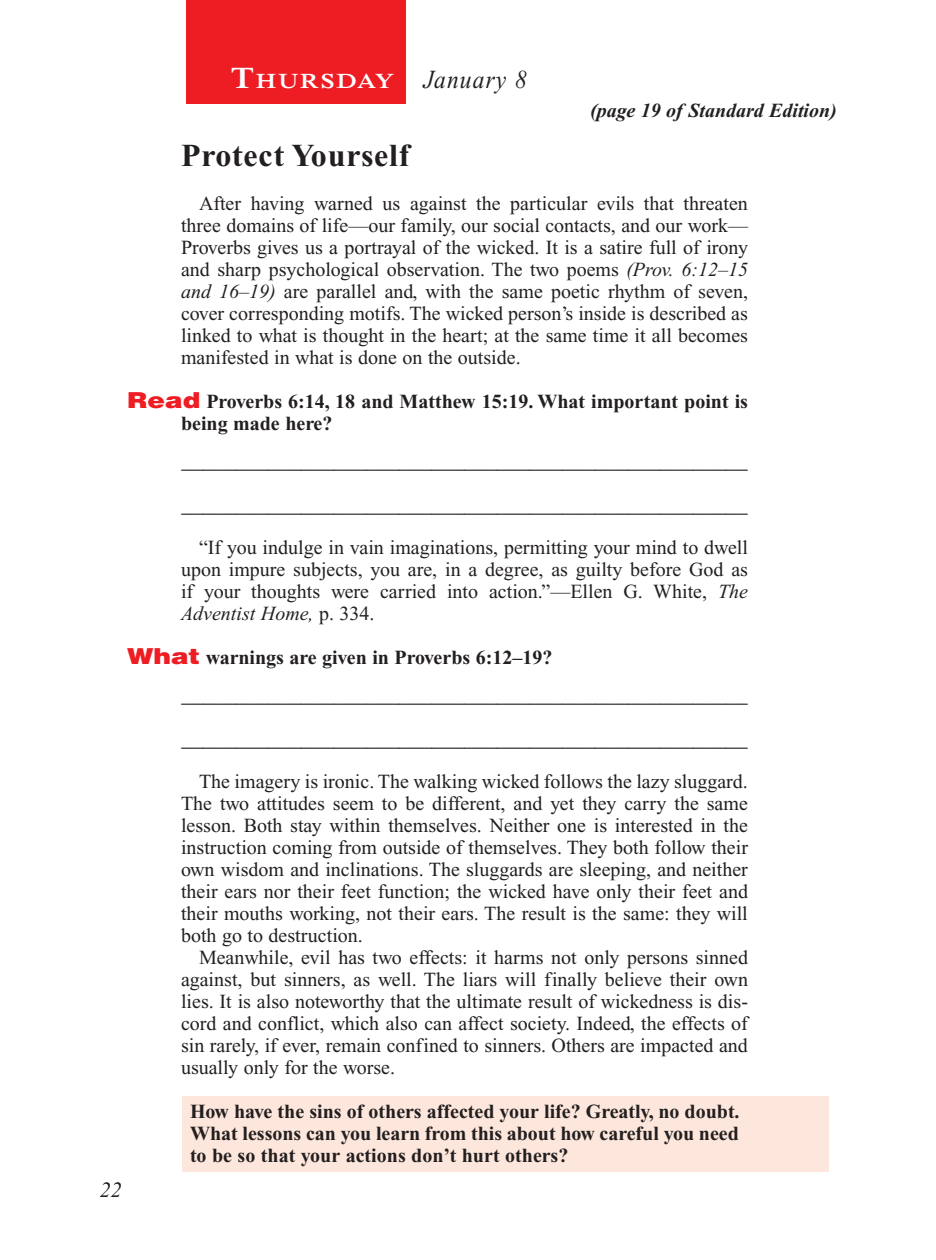
<style>
.page{position:relative;width:936px;height:1260px;background:#fff}
.page>*{position:absolute;margin:0;border:0;box-sizing:border-box;transform-origin:0 0}
.Head{font:700 32px "Times New Roman PS Std";letter-spacing:.025em;color:#231f20}
.Lesson_Dates{font:italic 26px "Times New Roman PS Std";letter-spacing:.05em;color:#231f20;scale:.9 1}
.Blank_Lines_SB{font:22px "Times New Roman PS Std";color:#231f20}
.Blank_Lines{font:22px "Times New Roman PS Std";color:#231f20}
.t1{font:italic 22px "Times New Roman PS Std";color:#231f20}
.Daily_Header{font:600 21px "Times NRMT Std";letter-spacing:.07em;color:#fff;scale:1.1 1}
.Body{font:20px/22px "Times New Roman PS Std";color:#231f20;text-align:justify}
.x-screened_box-text{font:700 20px/22px "Times New Roman PS Std";color:#231f20;text-align:justify}
.Question{font:700 20px/22px "Times New Roman PS Std";color:#231f20}
.Page_from_SE{font:italic 700 20px "Times New Roman PS Std";color:#231f20}
.s1{font-size:30px}
.s2{font-style:italic}
.s3{font-family:"Helvetica LT Std";font-weight:900;font-size:22px;color:#ee1d23}
</style>
<div class="page">
<div style="left:186px;top:0;width:220px;height:103px;background:#ee1d23"></div>
<div style="left:183px;top:1096px;width:646px;height:76px;background:#fde7dc"></div>
<p class="Daily_Header" style="left:231px;top:69px;width:150px"><span class="s1">T</span>HURSDAY</p>
<p class="Lesson_Dates" style="left:424px;top:66px;width:116px">January 8</p>
<p class="Page_from_SE" style="left:590px;top:100px;width:248px">(page 19 of Standard Edition)</p>
<p class="Head" style="left:181px;top:138px;width:230px">Protect Yourself</p>
<p class="Body" style="left:181px;top:192px;width:569px;text-indent:18px">After having warned us against the particular evils that threaten three domains of life—our family, our social contacts, and our work— Proverbs gives us a portrayal of the wicked. It is a satire full of irony and sharp psychological observation. The two poems <span class="s2">(Prov. 6:12–15 and 16–19)</span> are parallel and, with the same poetic rhythm of seven, cover corresponding motifs. The wicked person’s inside is described as linked to what is thought in the heart; at the same time it all becomes manifested in what is done on the outside.</p>
<p class="Question" style="left:181px;top:390px;width:569px;text-indent:-54px"><span class="s3">Read</span> Proverbs 6:14, 18 and Matthew 15:19. What important point is being made here?</p>
<p class="Blank_Lines_SB" style="left:181px;top:449px;width:568px">____________________________________________________</p>
<p class="Blank_Lines" style="left:181px;top:493px;width:568px">____________________________________________________</p>
<p class="Body" style="left:181px;top:536px;width:569px;text-indent:18px">“If you indulge in vain imaginations, permitting your mind to dwell upon impure subjects, you are, in a degree, as guilty before God as if your thoughts were carried into action.”—Ellen G. White, <span class="s2">The Adventist Home,</span> p. 334.</p>
<p class="Question" style="left:127px;top:646px;width:427px"><span class="s3">What</span> warnings are given in Proverbs 6:12–19?</p>
<p class="Blank_Lines_SB" style="left:181px;top:683px;width:568px">____________________________________________________</p>
<p class="t1" style="left:100px;top:1178px;width:23px">22</p>
<p class="Blank_Lines" style="left:181px;top:727px;width:568px">____________________________________________________</p>
<p class="Body" style="left:181px;top:770px;width:569px;text-indent:18px">The imagery is ironic. The walking wicked follows the lazy sluggard.<br>The two attitudes seem to be different, and yet they carry the same lesson. Both stay within themselves. Neither one is interested in the instruction coming from outside of themselves. They both follow their own wisdom and inclinations. The sluggards are sleeping, and neither their ears nor their feet function; the wicked have only their feet and their mouths working, not their ears. The result is the same: they will both go to destruction.</p>
<p class="Body" style="left:181px;top:946px;width:569px;text-indent:18px">Meanwhile, evil has two effects: it harms not only persons sinned against, but sinners, as well. The liars will finally believe their own lies. It is also noteworthy that the ultimate result of wickedness is dis&shy;cord and conflict, which also can affect society. Indeed, the effects of sin rarely, if ever, remain confined to sinners. Others are impacted and usually only for the worse.</p>
<p class="x-screened_box-text" style="left:190px;top:1100px;width:551px">How have the sins of others affected your life? Greatly, no doubt.<br>What lessons can you learn from this about how careful you need to be so that your actions don’t hurt others?</p>
</div>
